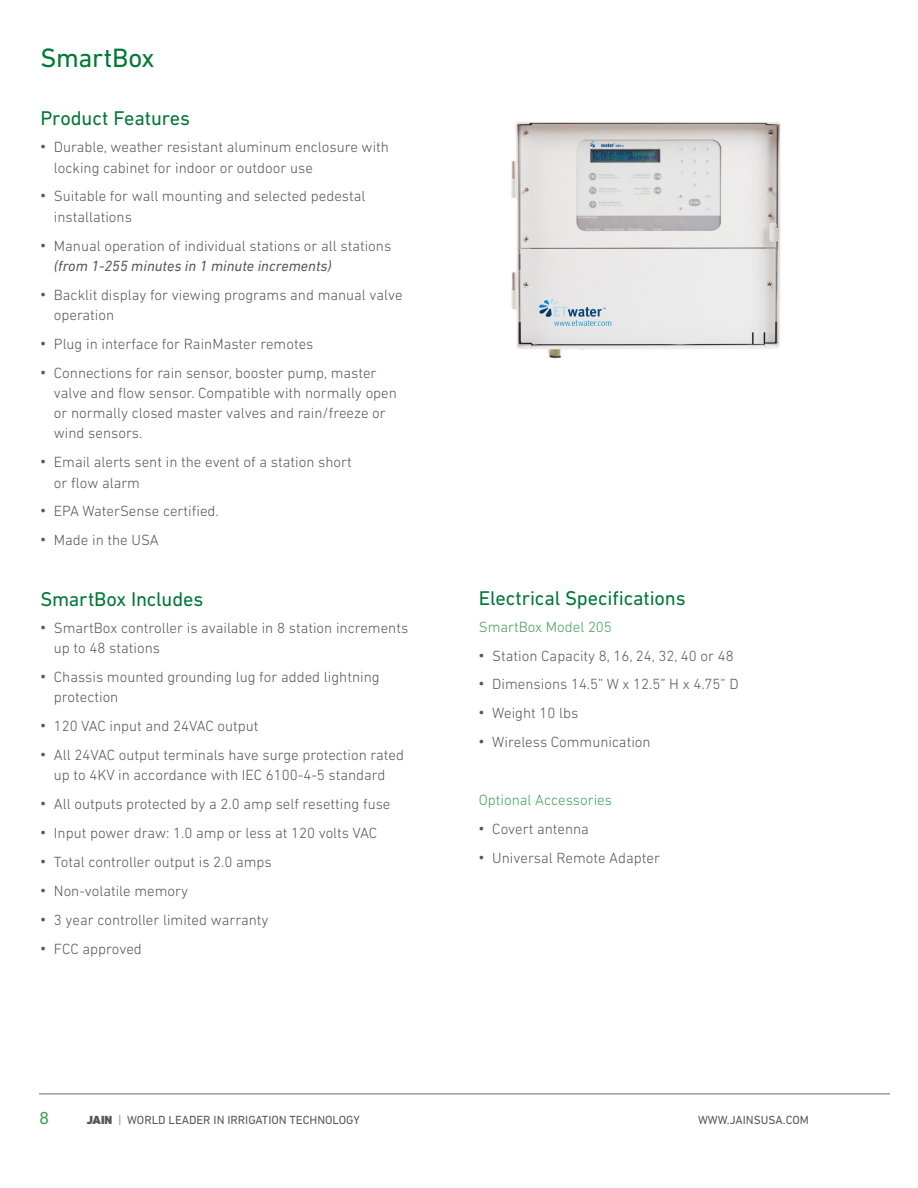
<style>
.page{position:relative;width:918px;height:1188px;background:#fff}
.page>*{position:absolute;margin:0;border:0;box-sizing:border-box;transform-origin:0 0}
.t1{font:27px "DIN Next LT Pro";letter-spacing:-.015em;color:#007836}
.t2{font:20.25px "DIN Next LT Pro";letter-spacing:-.01em;color:#007836}
.t3{font:500 18px "Acumin Pro Semi Cond";color:#45a060}
.t4{font:300 15px/20.2px "DIN Next LT Pro";color:#57585a}
.t5{font:300 15px "DIN Next LT Pro";color:#45a060}
.t6{font:900 13.5px "Gotham";color:#231f20}
.t7{font:12px "DIN Next LT Pro";color:#57585a}
.s1{font-family:"Roboto";font-weight:700}
.s2{font-weight:400;font-style:italic}
.s3{font-weight:900}
.s4{font-weight:300}
</style>
<div class="page">
<hr style="left:39px;top:1094px;width:850px;height:1px;background:#5c6f78">
<img style="left:511px;top:122px;width:270px;height:237px">
<h1 class="t1" style="left:40px;top:42px;width:116px">SmartBox</h1>
<h2 class="t2" style="left:40px;top:107px;width:151px">Product Features</h2>
<p class="t4" style="left:54px;top:137px;width:337px;text-indent:-14px"><span class="s1">•</span> Durable, weather resistant aluminum enclosure with locking cabinet for indoor or outdoor use</p>
<p class="t4" style="left:54px;top:186px;width:313px;text-indent:-14px"><span class="s1">•</span> Suitable for wall mounting and selected pedestal installations</p>
<p class="t4" style="left:54px;top:235px;width:339px;text-indent:-14px"><span class="s1">•</span> Manual operation of individual stations or all stations <span class="s2">(from 1-255 minutes in 1 minute increments)</span></p>
<p class="t4" style="left:54px;top:284px;width:350px;text-indent:-14px"><span class="s1">•</span> Backlit display for viewing programs and manual valve operation</p>
<p class="t4" style="left:40px;top:333px;width:275px"><span class="s1">•</span> Plug in interface for RainMaster remotes</p>
<p class="t4" style="left:54px;top:362px;width:345px;text-indent:-14px"><span class="s1">•</span> Connections for rain sensor, booster pump, master valve and flow sensor. Compatible with normally open or normally closed master valves and rain/freeze or wind sensors.</p>
<p class="t4" style="left:54px;top:452px;width:299px;text-indent:-14px"><span class="s1">•</span> Email alerts sent in the event of a station short or flow alarm</p>
<p class="t4" style="left:40px;top:501px;width:180px"><span class="s1">•</span> EPA WaterSense certified.</p>
<p class="t4" style="left:40px;top:530px;width:120px"><span class="s1">•</span> Made in the USA</p>
<h2 class="t2" style="left:40px;top:587px;width:165px">SmartBox Includes</h2>
<p class="t4" style="left:54px;top:617px;width:356px;text-indent:-14px"><span class="s1">•</span> SmartBox controller is available in 8 station increments up to 48 stations</p>
<p class="t4" style="left:54px;top:667px;width:327px;text-indent:-14px"><span class="s1">•</span> Chassis mounted grounding lug for added lightning protection</p>
<p class="t4" style="left:40px;top:716px;width:220px"><span class="s1">•</span> 120 VAC input and 24VAC output</p>
<p class="t4" style="left:40px;top:745px;width:365px;text-align:center"><span class="s1">•</span> All 24VAC output terminals have surge protection rated up to 4KV in accordance with IEC 6100-4-5 standard</p>
<p class="t4" style="left:40px;top:794px;width:352px"><span class="s1">•</span> All outputs protected by a 2.0 amp self resetting fuse</p>
<p class="t4" style="left:40px;top:823px;width:338px"><span class="s1">•</span> Input power draw: 1.0 amp or less at 120 volts VAC</p>
<p class="t4" style="left:40px;top:851px;width:233px"><span class="s1">•</span> Total controller output is 2.0 amps</p>
<p class="t4" style="left:40px;top:880px;width:149px"><span class="s1">•</span> Non-volatile memory</p>
<p class="t4" style="left:40px;top:909px;width:230px"><span class="s1">•</span> 3 year controller limited warranty</p>
<p class="t4" style="left:40px;top:938px;width:103px"><span class="s1">•</span> FCC approved</p>
<h2 class="t2" style="left:479px;top:586px;width:208px">Electrical Specifications</h2>
<p class="t5" style="left:479px;top:618px;width:135px">SmartBox Model 205</p>
<p class="t4" style="left:479px;top:645px;width:257px"><span class="s1">•</span> Station Capacity 8, 16, 24, 32, 40 or 48</p>
<p class="t4" style="left:479px;top:674px;width:261px"><span class="s1">•</span> Dimensions 14.5” W x 12.5” H x 4.75” D</p>
<p class="t4" style="left:479px;top:703px;width:101px"><span class="s1">•</span> Weight 10 lbs</p>
<p class="t4" style="left:479px;top:732px;width:173px"><span class="s1">•</span> Wireless Communication</p>
<p class="t5" style="left:479px;top:791px;width:135px">Optional Accessories</p>
<p class="t4" style="left:479px;top:819px;width:112px"><span class="s1">•</span> Covert antenna</p>
<p class="t4" style="left:479px;top:847px;width:183px"><span class="s1">•</span> Universal Remote Adapter</p>
<p class="t6" style="left:787px;top:1105px;width:41px">// 159</p>
<p class="t3" style="left:39px;top:1106px;width:11px">8</p>
<p class="t7" style="left:86px;top:1113px;width:275px"><span class="s3">JAIN</span> <span class="s4">|</span> WORLD LEADER IN IRRIGATION TECHNOLOGY</p>
<p class="t7" style="left:698px;top:1113px;width:112px">WWW.JAINSUSA.COM</p>
</div>
